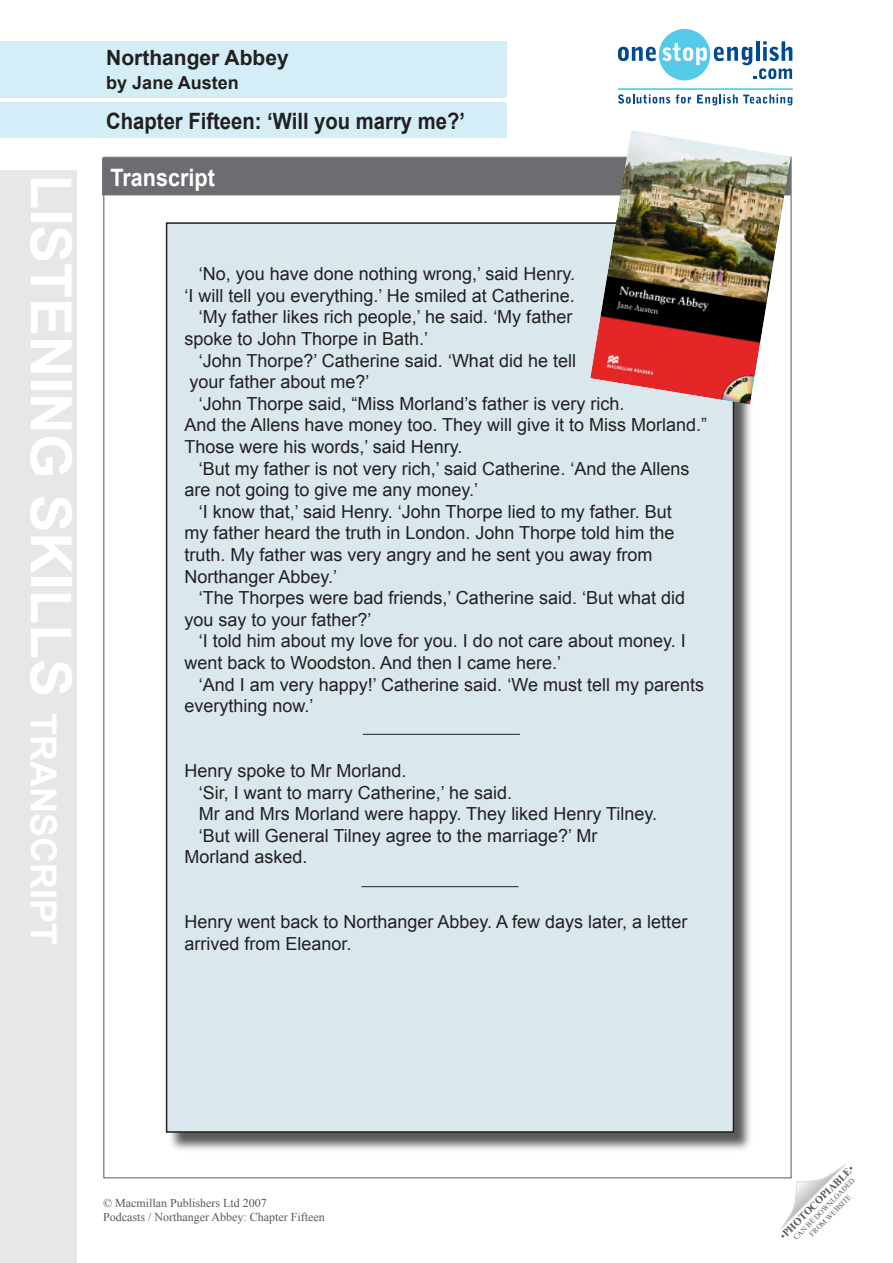
<style>
.page{position:relative;width:893px;height:1263px;background:#fff}
.page>*{position:absolute;margin:0;border:0;box-sizing:border-box;transform-origin:0 0}
.t1{font:700 57px "Arial";color:#fff}
.A_head{font:700 24px "Arial";color:#fff;scale:.9 1}
.Title_in_blue_box{font:700 22.5px "Arial";color:#231f20;scale:.9 1}
.Title_in_blue_box-2{font:700 21px "Arial";color:#231f20}
.body_text{font:18px/21.6px "Arial";color:#231f20}
.Author_in_blue_box{font:700 18px "Arial";color:#231f20}
.t2{font:12px "Times New Roman";color:#57585a}
.t3{font:700 10.5px "Times New Roman";color:#57585a}
.t4{font:7.5px/9px "Times New Roman";color:#57585a;text-align:center}
.s1{font-size:36px}
.s2{font-weight:400}
</style>
<div class="page">
<svg style="left:618px;top:29px;width:174px;height:51px"></svg>
<svg style="left:618px;top:94px;width:52px;height:10px"></svg>
<svg style="left:676px;top:94px;width:15px;height:10px"></svg>
<svg style="left:697px;top:94px;width:95px;height:12px"></svg>
<hr style="left:618px;top:88px;width:175px;height:2px;background:#55cae9">
<svg style="left:780px;top:1164px;width:65px;height:65px"></svg>
<div style="left:167px;top:223px;width:588px;height:930px;background:#231f20;opacity:.75"></div>
<div style="left:167px;top:223px;width:566px;height:909px;background:#dae8ee"></div>
<div style="left:102px;top:158px;width:689px;height:37px;background:#6c6d70"></div>
<img style="left:590px;top:130px;width:201px;height:275px">
<hr style="left:363px;top:734px;width:157px;height:1px;background:#231f20">
<hr style="left:361px;top:886px;width:157px;height:1px;background:#231f20">
<div style="left:0;top:41px;width:506px;height:57px;background:#d4eef7"></div>
<div style="left:0;top:103px;width:506px;height:35px;background:#d4eef7"></div>
<div style="left:0;top:170px;width:77px;height:1093px;background:#e6e7e9"></div>
<p class="t1" style="left:88px;top:174px;width:762px;rotate:90deg">LISTENING SKILLS <span class="s1">transcript</span></p>
<p class="Title_in_blue_box-2" style="left:106px;top:44px;width:184px">Northanger Abbey</p>
<p class="Author_in_blue_box" style="left:106px;top:71px;width:134px">by Jane Austen</p>
<p class="Title_in_blue_box" style="left:106px;top:106px;width:400px">Chapter Fifteen: ‘Will you marry me?’</p>
<p class="A_head" style="left:111px;top:162px;width:118px">Transcript</p>
<p class="body_text" style="left:184px;top:263px;width:392px;text-align:right">‘No, you have done nothing wrong,’ said Henry.<br>‘I will tell you everything.’ He smiled at Catherine.</p>
<p class="body_text" style="left:184px;top:306px;width:389px;text-indent:14px">‘My father likes rich people,’ he said. ‘My father spoke to John Thorpe in Bath.’</p>
<p class="body_text" style="left:189px;top:350px;width:388px;text-indent:9px">‘John Thorpe?’ Catherine said. ‘What did he tell your father about me?’</p>
<p class="body_text" style="left:184px;top:393px;width:524px;text-indent:14px">‘John Thorpe said, “Miss Morland’s father is very rich.<br>And the Allens have money too. They will give it to Miss Morland.”<br>Those were his words,’ said Henry.</p>
<p class="body_text" style="left:184px;top:458px;width:507px;text-indent:14px">‘But my father is not very rich,’ said Catherine. ‘And the Allens are not going to give me any money.’</p>
<p class="body_text" style="left:184px;top:501px;width:491px;text-indent:14px">‘I know that,’ said Henry. ‘John Thorpe lied to my father. But my father heard the truth in London. John Thorpe told him the truth. My father was very angry and he sent you away from Northanger Abbey.’</p>
<p class="body_text" style="left:184px;top:587px;width:502px;text-indent:14px">‘The Thorpes were bad friends,’ Catherine said. ‘But what did you say to your father?’</p>
<p class="body_text" style="left:184px;top:630px;width:503px;text-indent:14px">‘I told him about my love for you. I do not care about money. I went back to Woodston. And then I came here.’</p>
<p class="body_text" style="left:184px;top:674px;width:521px;text-indent:14px">‘And I am very happy!’ Catherine said. ‘We must tell my parents everything now.’</p>
<p class="body_text" style="left:184px;top:760px;width:224px">Henry spoke to Mr Morland.</p>
<p class="body_text" style="left:199px;top:782px;width:315px">‘Sir, I want to marry Catherine,’ he said.</p>
<p class="body_text" style="left:199px;top:803px;width:460px">Mr and Mrs Morland were happy. They liked Henry Tilney.</p>
<p class="body_text" style="left:184px;top:825px;width:415px;text-indent:14px">‘But will General Tilney agree to the marriage?’ Mr<br>Morland asked.</p>
<p class="body_text" style="left:184px;top:911px;width:504px">Henry went back to Northanger Abbey. A few days later, a letter arrived from Eleanor.</p>
<p class="t2" style="left:103px;top:1195px;width:165px">© Macmillan Publishers Ltd 2007</p>
<p class="t2" style="left:103px;top:1209px;width:223px">Podcasts / Northanger Abbey: Chapter Fifteen</p>
<p class="t3" style="left:777px;top:1232px;width:101px;rotate:-45deg"><span class="s2">•</span>PHOTOCOPIABLE<span class="s2">•</span></p>
<p class="t4" style="left:791px;top:1235px;width:85px;rotate:-45deg">CAN BE DOWNLOADED<br>FROM WEBSITE</p>
</div>
